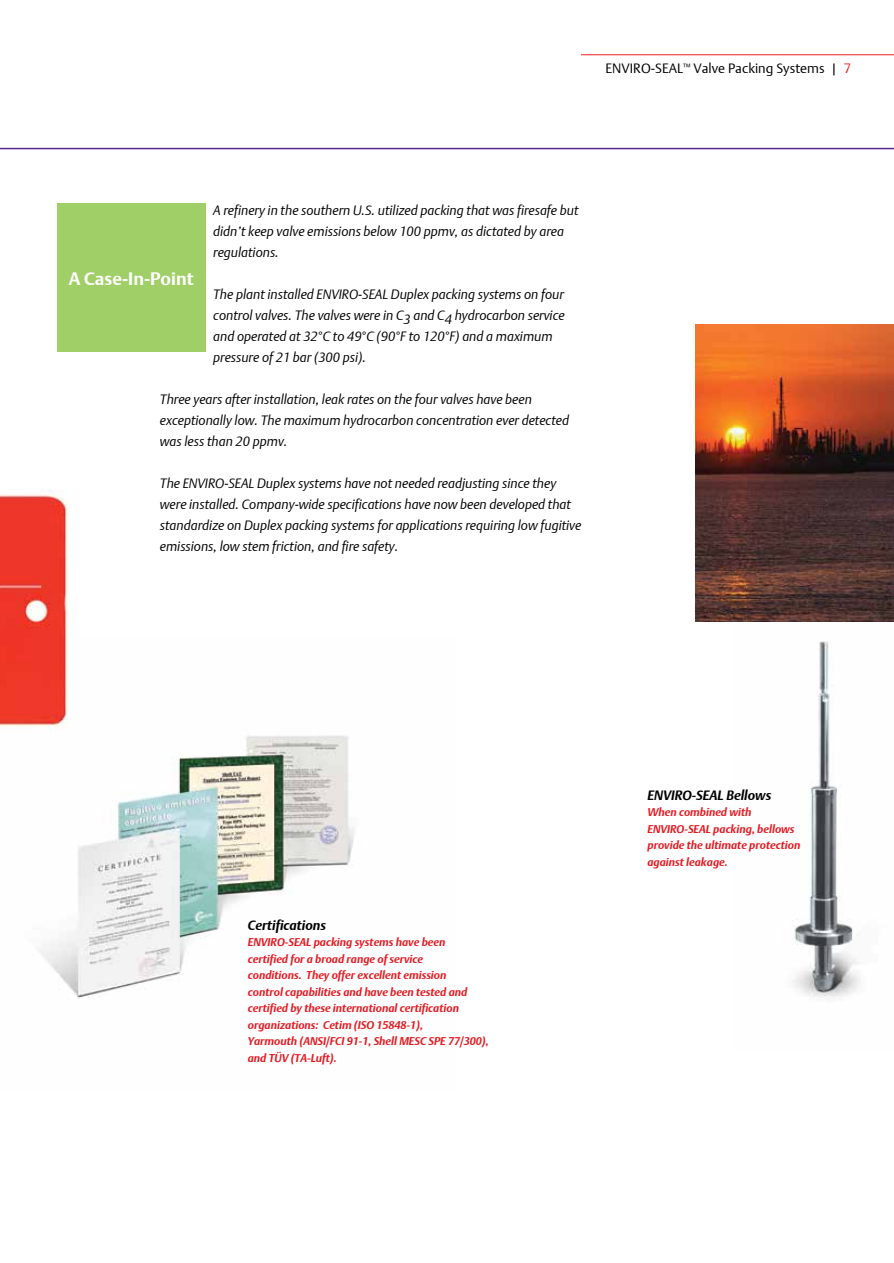
<style>
.page{position:relative;width:894px;height:1263px;background:#fff}
.page>*{position:absolute;margin:0;border:0;box-sizing:border-box;transform-origin:0 0}
.t1{font:700 18px "DTL Argo T";color:#fff}
.t2{font:italic 13.5px/21px "DTL Argo T Light";color:#000}
.t3{font:13.5px "DTL Argo T Light";color:#000}
.t4{font:italic 700 13.5px "DTL Argo T";color:#000}
.t5{font:italic 700 11.25px/16.5px "DTL Argo T";color:#e31b23}
.s1{color:#ed1d24}
</style>
<div class="page">
<img style="left:39px;top:735px;width:315px;height:264px">
<img style="left:731px;top:621px;width:162px;height:376px">
<hr style="left:0;top:148px;width:893px;height:1px;background:#552988">
<div style="left:57px;top:203px;width:149px;height:149px;background:#a0cf67"></div>
<img style="left:695px;top:324px;width:198px;height:297px">
<img style="left:0;top:490px;width:68px;height:241px">
<hr style="left:580px;top:54px;width:313px;height:1px;background:#ed1d24">
<p class="t3" style="left:605px;top:60px;width:247px">ENVIRO-SEAL<sup>™</sup> Valve Packing Systems | <span class="s1">7</span></p>
<p class="t2" style="left:213px;top:199px;width:366px">A refinery in the southern U.S. utilized packing that was firesafe but didn’t keep valve emissions below 100 ppmv, as dictated by area regulations.</p>
<p class="t2" style="left:213px;top:283px;width:353px">The plant installed ENVIRO-SEAL Duplex packing systems on four control valves. The valves were in C3 and C4 hydrocarbon service and operated at 32°C to 49°C (90°F to 120°F) and a maximum pressure of 21 bar (300 psi).</p>
<p class="t2" style="left:160px;top:388px;width:410px">Three years after installation, leak rates on the four valves have been exceptionally low. The maximum hydrocarbon concentration ever detected was less than 20 ppmv.</p>
<p class="t2" style="left:160px;top:472px;width:423px">The ENVIRO-SEAL Duplex systems have not needed readjusting since they were installed. Company-wide specifications have now been developed that standardize on Duplex packing systems for applications requiring low fugitive emissions, low stem friction, and fire safety.</p>
<h1 class="t1" style="left:69px;top:267px;width:126px">A Case-In-Point</h1>
<p class="t4" style="left:248px;top:916px;width:80px">Certifications</p>
<p class="t5" style="left:248px;top:933px;width:242px">ENVIRO-SEAL packing systems have been<br>certified for a broad range of service<br>conditions. They offer excellent emission<br>control capabilities and have been tested and certified by these international certification organizations: Cetim (ISO 15848-1),<br>Yarmouth (ANSI/FCI 91-1, Shell MESC SPE 77/300), and TÜV (TA-Luft).</p>
<p class="t4" style="left:647px;top:787px;width:125px">ENVIRO-SEAL Bellows</p>
<p class="t5" style="left:647px;top:804px;width:154px">When combined with<br>ENVIRO-SEAL packing, bellows provide the ultimate protection against leakage.</p>
</div>
